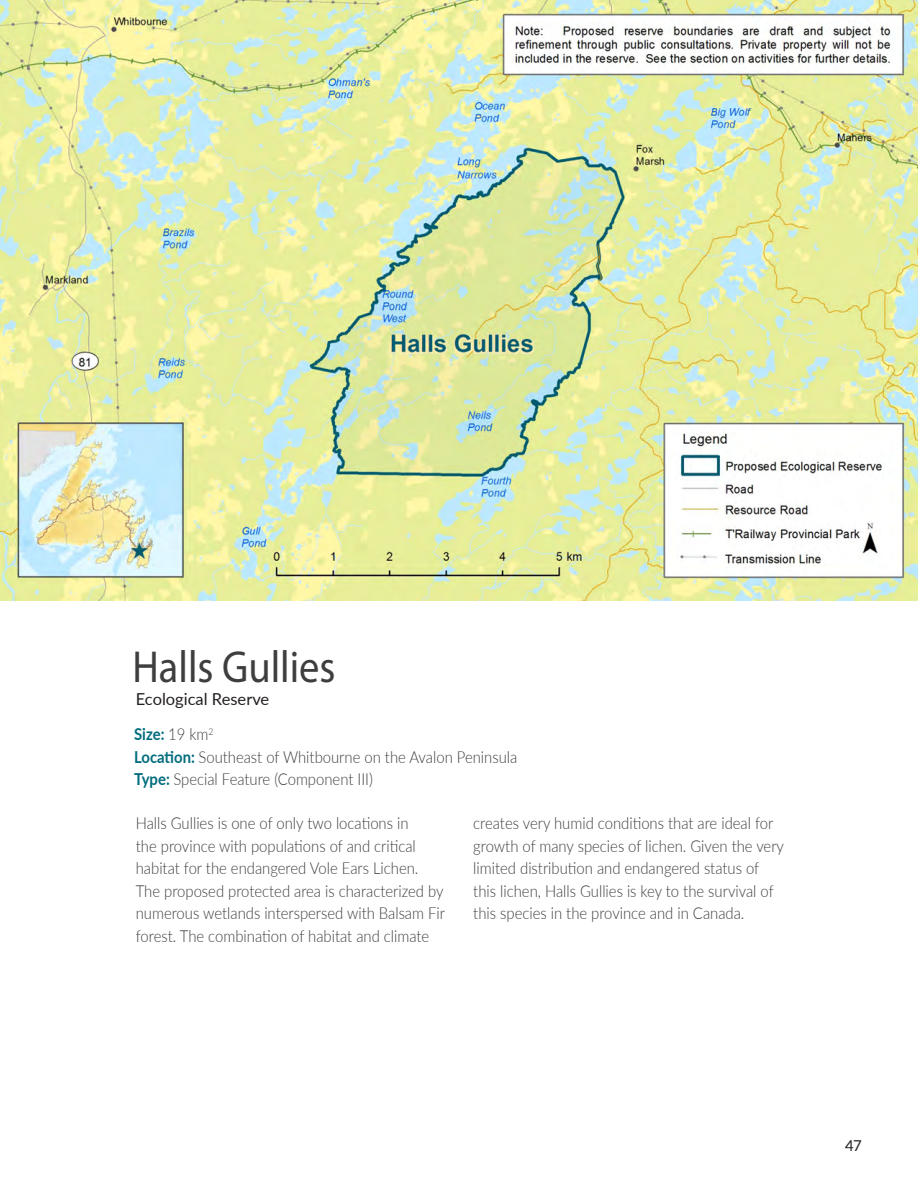
<style>
.page{position:relative;width:918px;height:1188px;background:#fff}
.page>*{position:absolute;margin:0;border:0;box-sizing:border-box;transform-origin:0 0}
.Headers{font:45px "Myriad Pro";color:#3e3e3f;scale:.9 1}
.Body_copy_90{font:300 16.5px/22.5px "Lato";color:#3e3e3f;scale:.9 1}
.t1{font:16.5px "Lato";color:#231f20}
.Body_copy_90-2{font:700 16.5px "Lato";color:#006c7d;scale:.9 1}
.t2{font:15px "Lato";color:#231f20}
.s1{font-weight:300;color:#3e3e3f}
.s2{font-weight:700;color:#006c7d}
</style>
<div class="page">
<img style="left:1px;top:0;width:917px;height:600px">
<p class="Headers" style="left:133px;top:639px;width:227px">Halls Gullies</p>
<p class="t1" style="left:136px;top:687px;width:135px">Ecological Reserve</p>
<p class="Body_copy_90-2" style="left:134px;top:722px;width:90px">Size: <span class="s1">19 km</span><sup>2</sup></p>
<p class="Body_copy_90" style="left:134px;top:745px;width:427px"><span class="s2">Location:</span> Southeast of Whitbourne on the Avalon Peninsula</p>
<p class="Body_copy_90" style="left:134px;top:768px;width:267px"><span class="s2">Type:</span> Special Feature (Component III)</p>
<p class="Body_copy_90" style="left:136px;top:812px;width:345px">Halls Gullies is one of only two locations in<br>the province with populations of and critical habitat for the endangered Vole Ears Lichen.<br>The proposed protected area is characterized by numerous wetlands interspersed with Balsam Fir forest. The combination of habitat and climate</p>
<p class="Body_copy_90" style="left:473px;top:812px;width:347px">creates very humid conditions that are ideal for growth of many species of lichen. Given the very limited distribution and endangered status of this lichen, Halls Gullies is key to the survival of this species in the province and in Canada.</p>
<p class="t2" style="left:845px;top:1134px;width:18px">47</p>
</div>
